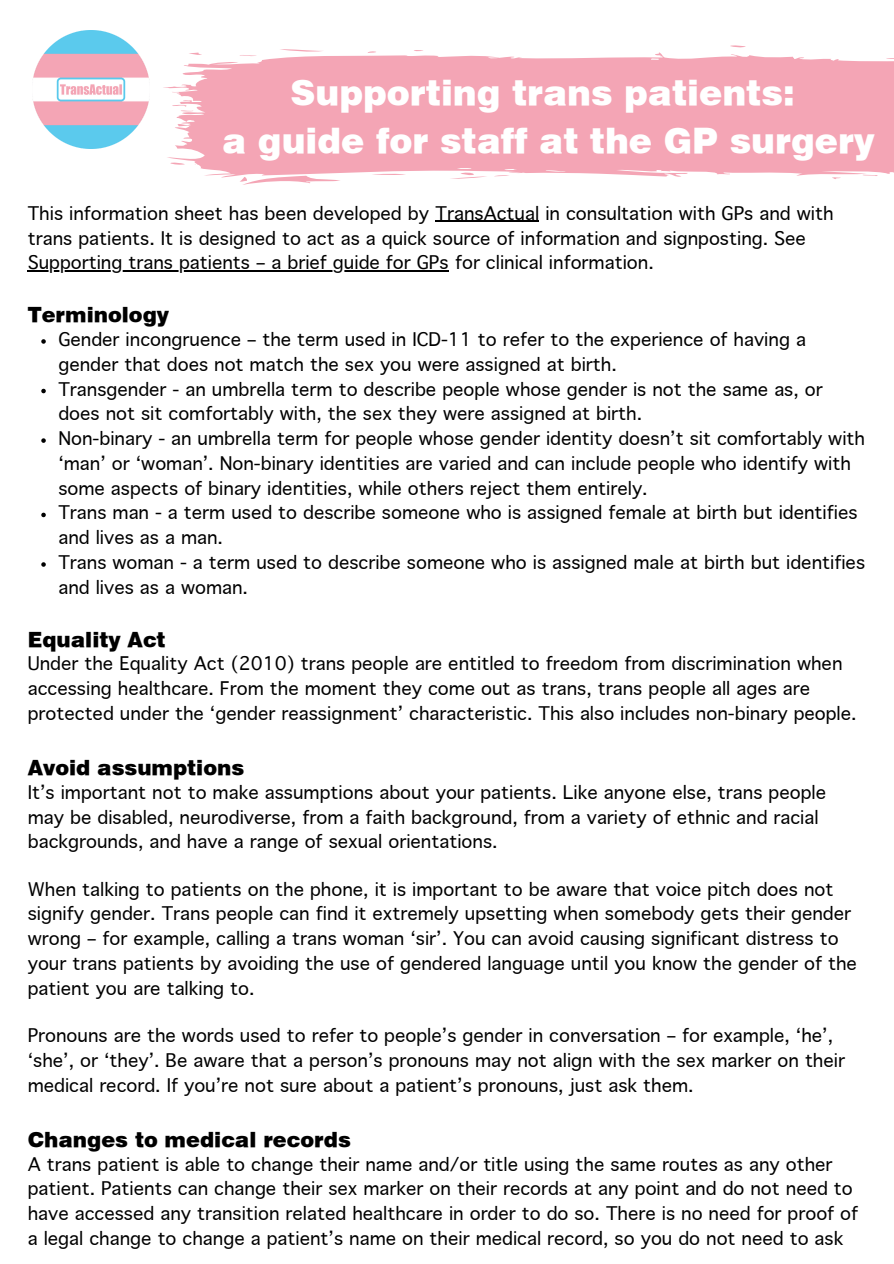
<style>
.page{position:relative;width:894px;height:1264px;background:#fff}
.page>*{position:absolute;margin:0;border:0;box-sizing:border-box;transform-origin:0 0}
.t1{font:35.1px "Geneva Blck";color:#fff}
.t2{font:21px "Geneva Blck";color:#000}
.t3{font:18px/24.8px "Geneva";color:#000}
</style>
<div class="page">
<svg style="left:163px;top:45px;width:730px;height:140px;fill:#f4a5b5"></svg>
<img style="left:33px;top:31px;width:116px;height:117px">
<svg style="left:41px;top:339px;width:5px;height:5px"></svg>
<svg style="left:41px;top:389px;width:5px;height:4px"></svg>
<svg style="left:41px;top:438px;width:5px;height:5px"></svg>
<svg style="left:41px;top:512px;width:5px;height:5px"></svg>
<svg style="left:41px;top:562px;width:5px;height:4px"></svg>
<hr style="left:435px;top:221px;width:104px;height:1px;background:#000">
<hr style="left:28px;top:270px;width:421px;height:1px;background:#000">
<p class="t1" style="left:290px;top:71px;width:506px">Supporting trans patients:</p>
<p class="t1" style="left:222px;top:120px;width:653px">a guide for staff at the GP surgery</p>
<p class="t3" style="left:28px;top:202px;width:807px">This information sheet has been developed by TransActual in consultation with GPs and with trans patients. It is designed to act as a quick source of information and signposting. See<br>Supporting trans patients – a brief guide for GPs for clinical information.</p>
<p class="t2" style="left:28px;top:302px;width:143px">Terminology</p>
<p class="t3" style="left:58px;top:328px;width:748px">Gender incongruence – the term used in ICD-11 to refer to the experience of having a gender that does not match the sex you were assigned at birth.</p>
<p class="t3" style="left:58px;top:378px;width:765px">Transgender - an umbrella term to describe people whose gender is not the same as, or does not sit comfortably with, the sex they were assigned at birth.</p>
<p class="t3" style="left:58px;top:428px;width:808px">Non-binary - an umbrella term for people whose gender identity doesn’t sit comfortably with ‘man’ or ‘woman’. Non-binary identities are varied and can include people who identify with some aspects of binary identities, while others reject them entirely.</p>
<p class="t3" style="left:58px;top:502px;width:800px">Trans man - a term used to describe someone who is assigned female at birth but identifies and lives as a man.</p>
<p class="t3" style="left:58px;top:551px;width:808px">Trans woman - a term used to describe someone who is assigned male at birth but identifies and lives as a woman.</p>
<p class="t2" style="left:28px;top:626px;width:139px">Equality Act</p>
<p class="t3" style="left:28px;top:653px;width:830px">Under the Equality Act (2010) trans people are entitled to freedom from discrimination when accessing healthcare. From the moment they come out as trans, trans people all ages are protected under the ‘gender reassignment’ characteristic. This also includes non-binary people.</p>
<p class="t2" style="left:28px;top:755px;width:218px">Avoid assumptions</p>
<p class="t3" style="left:28px;top:781px;width:799px">It’s important not to make assumptions about your patients. Like anyone else, trans people may be disabled, neurodiverse, from a faith background, from a variety of ethnic and racial backgrounds, and have a range of sexual orientations.</p>
<p class="t3" style="left:28px;top:878px;width:830px">When talking to patients on the phone, it is important to be aware that voice pitch does not signify gender. Trans people can find it extremely upsetting when somebody gets their gender wrong – for example, calling a trans woman ‘sir’. You can avoid causing significant distress to your trans patients by avoiding the use of gendered language until you know the gender of the patient you are talking to.</p>
<p class="t3" style="left:28px;top:1024px;width:818px">Pronouns are the words used to refer to people’s gender in conversation – for example, ‘he’, ‘she’, or ‘they’. Be aware that a person’s pronouns may not align with the sex marker on their medical record. If you’re not sure about a patient’s pronouns, just ask them.</p>
<p class="t2" style="left:28px;top:1126px;width:324px">Changes to medical records</p>
<p class="t3" style="left:28px;top:1153px;width:831px">A trans patient is able to change their name and/or title using the same routes as any other patient. Patients can change their sex marker on their records at any point and do not need to have accessed any transition related healthcare in order to do so. There is no need for proof of a legal change to change a patient’s name on their medical record, so you do not need to ask</p>
</div>
